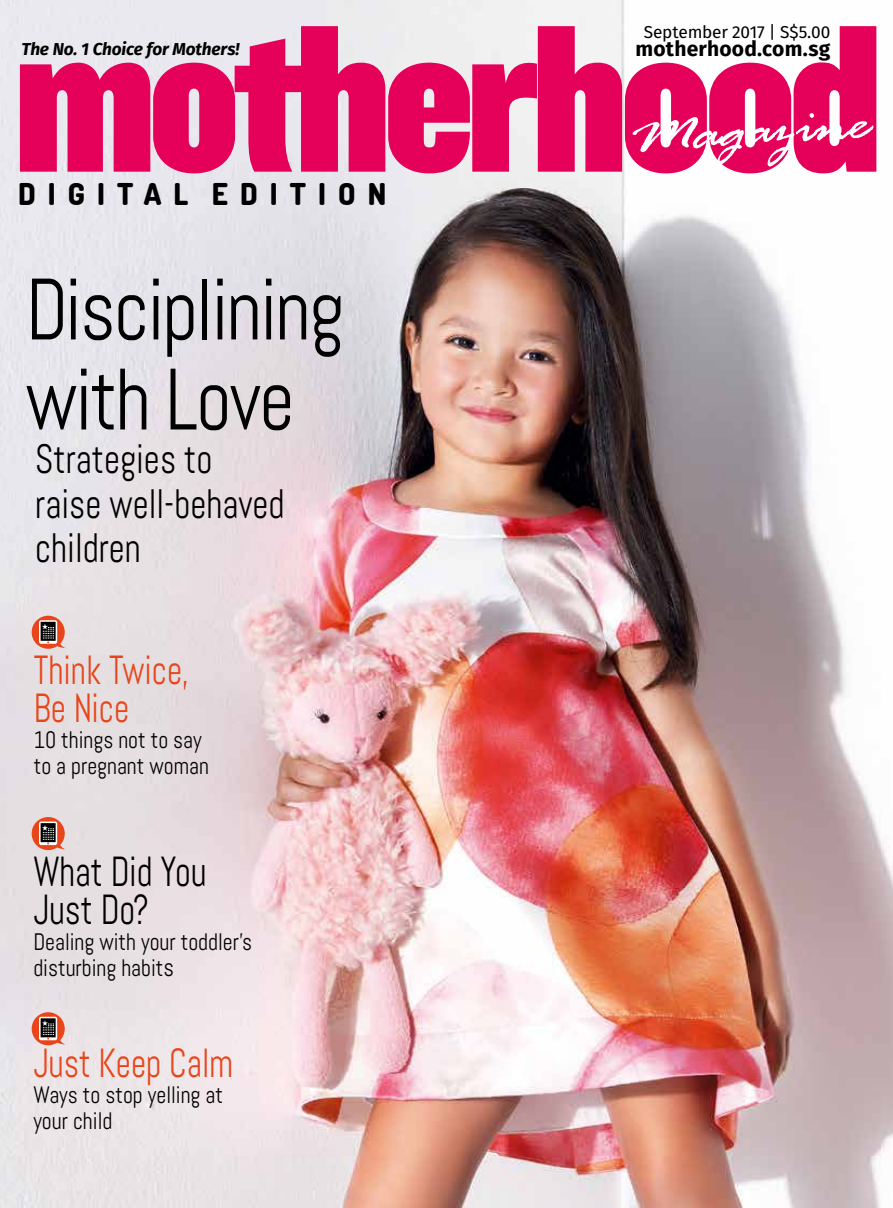
<style>
.page{position:relative;width:893px;height:1208px;background:#fff}
.page>*{position:absolute;margin:0;border:0;box-sizing:border-box;transform-origin:0 0}
.t1{font:86.85px/90px "Abel";letter-spacing:-.025em;color:#000;scale:.9 1}
.t2{font:42px/37.7px "Abel";color:#000;scale:.82 1}
.t3{font:41.1px/44.4px "Abel";color:#000;scale:.86 1}
.t4{font:40.65px/37.7px "Abel";color:#e8451b;scale:.82 1}
.t5{font:800 30px "Dosis";letter-spacing:.405em;color:#000}
.t6{font:23.85px/26.1px "Abel";color:#000;scale:.92 1}
.t7{font:700 21px "Fira Sans";letter-spacing:.01em;color:#000}
.t8{font:italic 700 17.25px "Fira Sans";letter-spacing:-.01em;color:#000}
.t9{font:17.25px "Fira Sans";letter-spacing:-.015em;color:#000}
.s1{font-size:25.2px}
</style>
<div class="page">
<img style="left:0;top:0;width:893px;height:1208px">
<svg style="left:20px;top:26px;width:856px;height:147px;fill:#e50059"></svg>
<svg style="left:633px;top:113px;width:240px;height:54px"></svg>
<svg style="left:32px;top:615px;width:35px;height:34px"></svg>
<svg style="left:32px;top:817px;width:35px;height:33px"></svg>
<svg style="left:32px;top:1012px;width:35px;height:33px"></svg>
<p class="t8" style="left:21px;top:36px;width:220px">The No. 1 Choice for Mothers!</p>
<p class="t5" style="left:18px;top:175px;width:370px">DIGITAL EDITION</p>
<h1 class="t1" style="left:26px;top:265px;width:356px">Disciplining with Love</h1>
<h3 class="t3" style="left:35px;top:437px;width:291px">Strategies to raise well-behaved children</h3>
<h3 class="t4" style="left:34px;top:651px;width:191px">Think Twice,<br>Be Nice</h3>
<p class="t6" style="left:34px;top:727px;width:192px">10 things not to say to a pregnant woman</p>
<h2 class="t2" style="left:33px;top:853px;width:213px">What Did You<br>Just Do?</h2>
<p class="t6" style="left:33px;top:929px;width:239px">Dealing with your toddler’s disturbing habit<span class="s1">s</span></p>
<h3 class="t4" style="left:33px;top:1043px;width:245px">Just Keep Calm</h3>
<p class="t6" style="left:33px;top:1081px;width:208px">Ways to stop yelling at your child</p>
<p class="t9" style="left:644px;top:20px;width:188px">September 2017 | S$5.00</p>
<p class="t7" style="left:635px;top:34px;width:196px">motherhood.com.sg</p>
</div>
